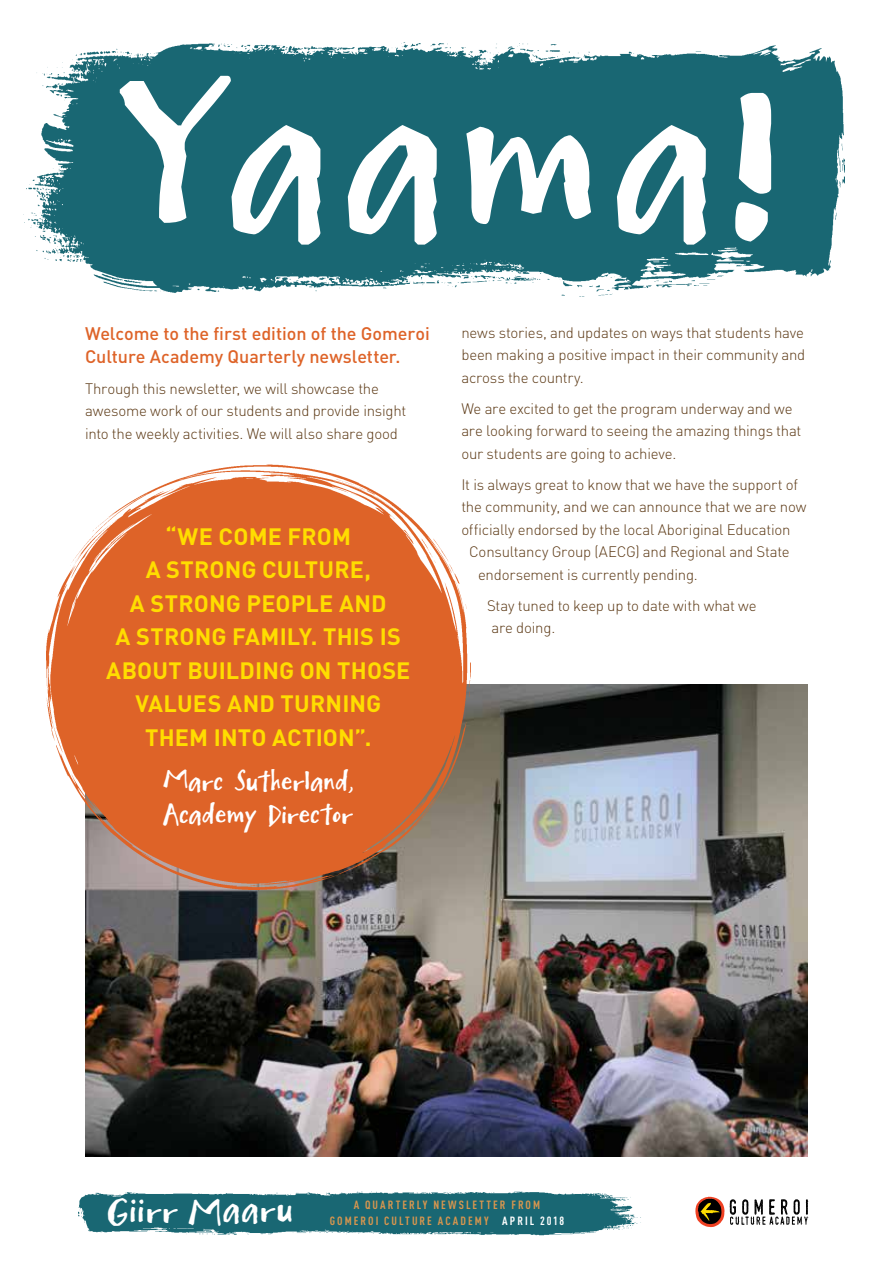
<style>
.page{position:relative;width:893px;height:1263px;background:#fff}
.page>*{position:absolute;margin:0;border:0;box-sizing:border-box;transform-origin:0 0}
.t1{font:208.5px "Mightyto Save";letter-spacing:.06em;color:#fff}
.t2{font:35.7px "Mightyto Save";letter-spacing:.025em;color:#fff;scale:1.2 1}
.t3{font:26.7px/33.5px "Mightyto Save";letter-spacing:-.01em;color:#fff}
.t4{font:700 23.4px/33.5px "DIN Pro";letter-spacing:.005em;color:#fd0;text-align:center}
.t5{font:500 18px/22.5px "DIN Pro";letter-spacing:-.005em;color:#de6328}
.t6{font:300 15px/22.5px "DIN Pro";letter-spacing:-.015em;color:#5b3814}
.t7{font:700 condensed 11.85px "DIN Pro";letter-spacing:.175em;color:#d8964e}
.s1{font-size:38.55px}
.s2{color:#fff}
</style>
<div class="page">
<img style="left:78px;top:1191px;width:563px;height:44px">
<img style="left:23px;top:42px;width:821px;height:254px">
<img style="left:85px;top:685px;width:723px;height:472px">
<img style="left:46px;top:465px;width:425px;height:424px">
<svg style="left:695px;top:1196px;width:29px;height:31px"></svg>
<svg style="left:730px;top:1199px;width:78px;height:26px"></svg>
<h1 class="t1" style="left:114px;top:48px;width:667px">Yaama!</h1>
<p class="t5" style="left:85px;top:322px;width:346px">Welcome to the first edition of the Gomeroi<br>Culture Academy Quarterly newsletter.</p>
<p class="t6" style="left:85px;top:376px;width:323px">Through this newsletter, we will showcase the awesome work of our students and provide insight into the weekly activities. We will also share good</p>
<h3 class="t4" style="left:106px;top:519px;width:306px">“WE COME FROM<br>A STRONG CULTURE,<br>A STRONG PEOPLE AND<br>A STRONG FAMILY. THIS IS<br>ABOUT BUILDING ON THOSE<br>VALUES AND TURNING<br>THEM INTO ACTION”.</h3>
<h3 class="t3" style="left:162px;top:769px;width:193px">Marc Sutherland,<br>Academy Director</h3>
<p class="t6" style="left:461px;top:321px;width:345px;text-align:justify">news stories, and updates on ways that students have been making a positive impact in their community and across the country.</p>
<p class="t6" style="left:461px;top:397px;width:342px">We are excited to get the program underway and we are looking forward to seeing the amazing things that our students are going to achieve.</p>
<p class="t6" style="left:461px;top:473px;width:338px">It is always great to know that we have the support of</p>
<p class="t6" style="left:461px;top:495px;width:347px">the community, and we can announce that we are now</p>
<p class="t6" style="left:461px;top:518px;width:331px">officially endorsed by the local Aboriginal Education</p>
<p class="t6" style="left:469px;top:540px;width:322px">Consultancy Group (AECG) and Regional and State</p>
<p class="t6" style="left:478px;top:563px;width:221px">endorsement is currently pending.</p>
<p class="t6" style="left:492px;top:594px;width:267px;text-indent:-4px">Stay tuned to keep up to date with what we are doing.</p>
<h2 class="t2" style="left:107px;top:1191px;width:157px">Giirr <span class="s1">M</span>aaru</h2>
<p class="t7" style="left:354px;top:1198px;width:188px">A QUARTERLY NEWSLETTER FROM</p>
<p class="t7" style="left:330px;top:1213px;width:236px">GOMEROI CULTURE ACADEMY <span class="s2">APRIL 2018</span></p>
</div>
